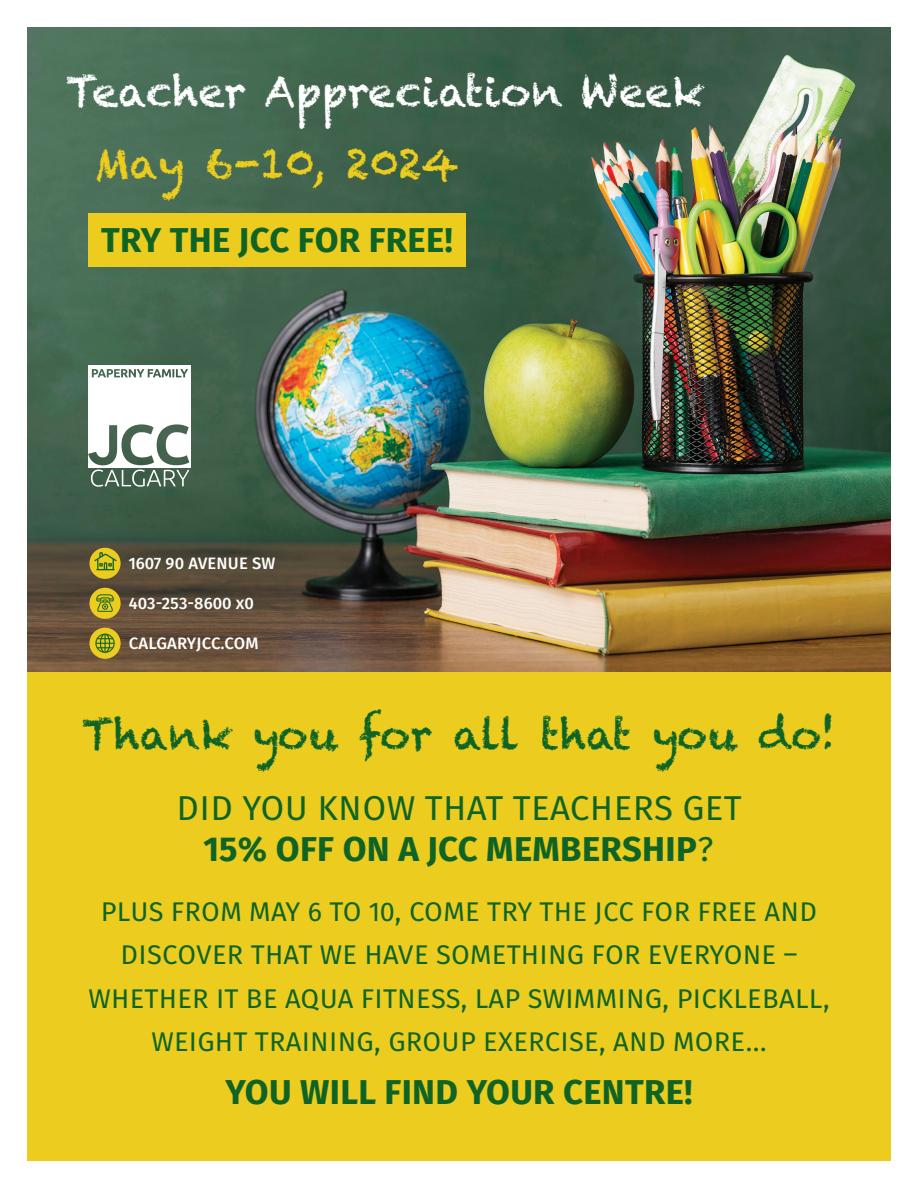
<style>
.page{position:relative;width:918px;height:1188px;background:#fff}
.page>*{position:absolute;margin:0;border:0;box-sizing:border-box;transform-origin:0 0}
.t1{font:42px "Chalkduster";color:#0f6425}
.t2{font:42px "Chalkduster";color:#fff}
.t3{font:42px "Chalkduster";color:#eccd1f}
.t4{font:34.5px/41.4px "Fira Sans OT";letter-spacing:.01em;color:#0f6425;text-align:center}
.t5{font:700 34.5px "Fira Sans OT";letter-spacing:.01em;color:#0f6425}
.t6{font:27px/43.5px "Fira Sans OT";letter-spacing:.01em;color:#0f6425;text-align:center}
.t7{font:16.5px "Fira Sans OT Medium";color:#fff}
.s1{font-weight:700}
</style>
<div class="page">
<div style="left:27px;top:663px;width:864px;height:498px;background:#eccd1f"></div>
<img style="left:27px;top:27px;width:864px;height:645px">
<svg style="left:88px;top:365px;width:103px;height:122px"></svg>
<div style="left:88px;top:213px;width:378px;height:54px;background:#eccd1f"></div>
<div style="left:89px;top:628px;width:32px;height:31px;background:#eccd1f;border-radius:50%"></div>
<svg style="left:95px;top:633px;width:20px;height:20px"></svg>
<div style="left:89px;top:588px;width:32px;height:31px;background:#eccd1f;border-radius:50%"></div>
<svg style="left:96px;top:594px;width:18px;height:18px"></svg>
<svg style="left:89px;top:548px;width:32px;height:31px"></svg>
<svg style="left:94px;top:552px;width:23px;height:18px"></svg>
<h1 class="t2" style="left:66px;top:67px;width:640px">Teacher Appreciation Week</h1>
<h1 class="t3" style="left:94px;top:139px;width:367px">May 6-10, 2024</h1>
<p class="t5" style="left:101px;top:216px;width:353px">TRY THE JCC FOR FREE!</p>
<p class="t7" style="left:129px;top:552px;width:148px">1607 90 AVENUE SW</p>
<p class="t7" style="left:129px;top:592px;width:127px">403-253-8600 x0</p>
<p class="t7" style="left:129px;top:632px;width:131px">CALGARYJCC.COM</p>
<h1 class="t1" style="left:82px;top:710px;width:756px">Thank you for all that you do!</h1>
<p class="t4" style="left:177px;top:790px;width:567px">DID YOU KNOW THAT TEACHERS GET<br><span class="s1">15% OFF ON A JCC MEMBERSHIP</span>?</p>
<p class="t6" style="left:88px;top:892px;width:743px">PLUS FROM MAY 6 TO 10, COME TRY THE JCC FOR FREE AND DISCOVER THAT WE HAVE SOMETHING FOR EVERYONE – WHETHER IT BE AQUA FITNESS, LAP SWIMMING, PICKLEBALL, WEIGHT TRAINING, GROUP EXERCISE, AND MORE…</p>
<p class="t5" style="left:225px;top:1068px;width:469px">YOU WILL FIND YOUR CENTRE!</p>
</div>
